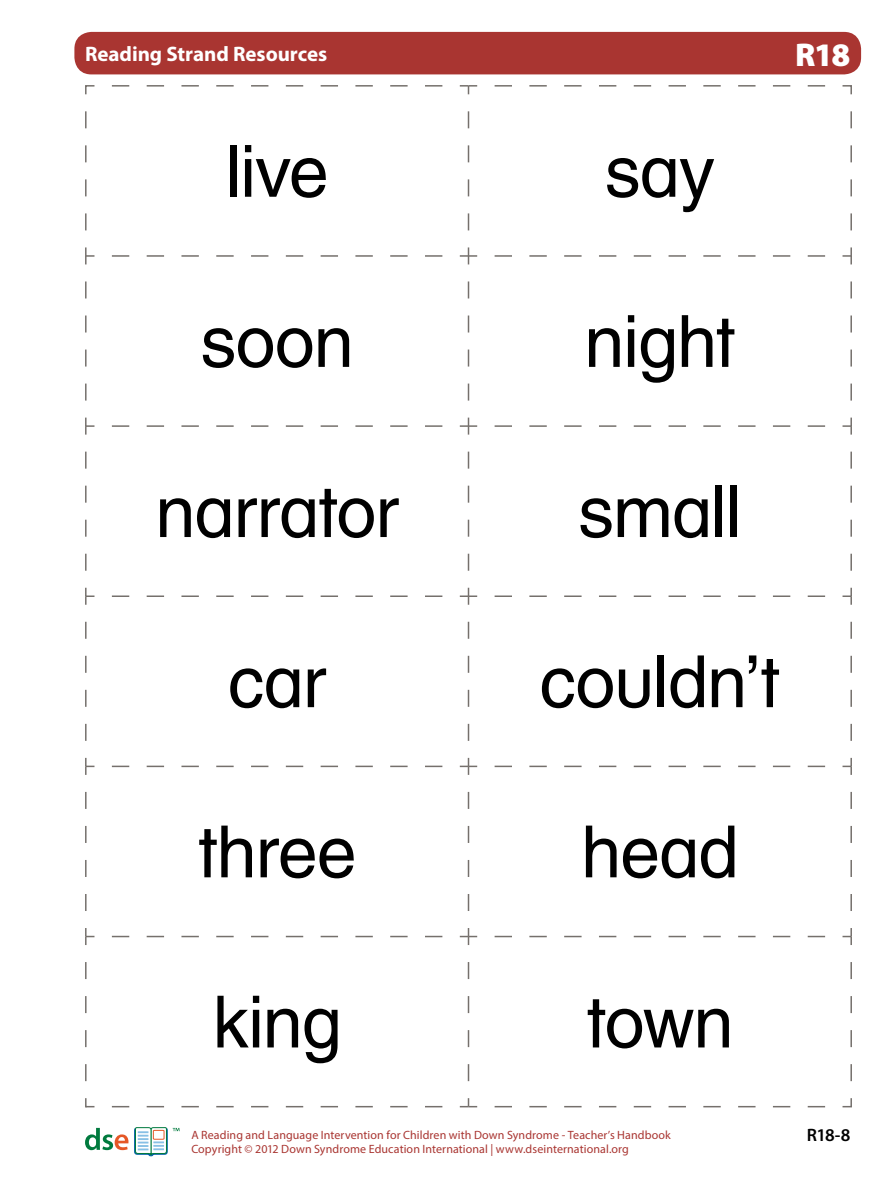
<style>
.page{position:relative;width:893px;height:1191px;background:#fff}
.page>*{position:absolute;margin:0;border:0;box-sizing:border-box;transform-origin:0 0}
.card-text{font:72px "Helvetica Textbook Com";letter-spacing:-.015em;color:#000}
.t1{font:900 33px "Myriad Pro";color:#fff}
.t2{font:700 21px "Myriad Pro";letter-spacing:-.005em;color:#fff}
.t3{font:600 18px "Myriad Pro";color:#000}
.t4{font:12px "Myriad Pro";letter-spacing:.005em;color:#a93531}
</style>
<div class="page">
<svg style="left:85px;top:1127px;width:43px;height:23px"></svg>
<svg style="left:134px;top:1127px;width:46px;height:29px"></svg>
<div style="left:74px;top:32px;width:787px;height:42px;background:#a93531;border-radius:17px"></div>
<svg style="left:468px;top:281px;width:1px;height:119px"></svg>
<svg style="left:468px;top:451px;width:1px;height:120px"></svg>
<svg style="left:468px;top:621px;width:1px;height:120px"></svg>
<svg style="left:468px;top:791px;width:1px;height:120px"></svg>
<svg style="left:468px;top:962px;width:1px;height:119px"></svg>
<svg style="left:85px;top:85px;width:385px;height:172px"></svg>
<svg style="left:850px;top:111px;width:2px;height:119px"></svg>
<svg style="left:467px;top:85px;width:385px;height:9px"></svg>
<svg style="left:112px;top:255px;width:339px;height:2px"></svg>
<svg style="left:85px;top:281px;width:2px;height:119px"></svg>
<svg style="left:85px;top:255px;width:9px;height:9px"></svg>
<svg style="left:495px;top:255px;width:331px;height:2px"></svg>
<svg style="left:460px;top:247px;width:17px;height:17px"></svg>
<svg style="left:850px;top:281px;width:2px;height:119px"></svg>
<svg style="left:842px;top:247px;width:10px;height:17px"></svg>
<svg style="left:112px;top:425px;width:331px;height:2px"></svg>
<svg style="left:85px;top:451px;width:2px;height:120px"></svg>
<svg style="left:85px;top:417px;width:9px;height:17px"></svg>
<svg style="left:495px;top:425px;width:331px;height:2px"></svg>
<svg style="left:460px;top:417px;width:17px;height:17px"></svg>
<svg style="left:850px;top:451px;width:2px;height:120px"></svg>
<svg style="left:842px;top:417px;width:10px;height:17px"></svg>
<svg style="left:112px;top:595px;width:331px;height:2px"></svg>
<svg style="left:85px;top:621px;width:2px;height:120px"></svg>
<svg style="left:85px;top:588px;width:9px;height:17px"></svg>
<svg style="left:495px;top:595px;width:331px;height:2px"></svg>
<svg style="left:460px;top:588px;width:17px;height:17px"></svg>
<svg style="left:850px;top:621px;width:2px;height:120px"></svg>
<svg style="left:842px;top:588px;width:10px;height:17px"></svg>
<svg style="left:112px;top:765px;width:331px;height:2px"></svg>
<svg style="left:85px;top:791px;width:2px;height:120px"></svg>
<svg style="left:85px;top:758px;width:9px;height:17px"></svg>
<svg style="left:495px;top:765px;width:331px;height:2px"></svg>
<svg style="left:460px;top:758px;width:17px;height:17px"></svg>
<svg style="left:850px;top:791px;width:2px;height:120px"></svg>
<svg style="left:842px;top:758px;width:10px;height:17px"></svg>
<svg style="left:112px;top:935px;width:331px;height:2px"></svg>
<svg style="left:495px;top:935px;width:331px;height:2px"></svg>
<svg style="left:460px;top:928px;width:17px;height:17px"></svg>
<svg style="left:850px;top:962px;width:2px;height:119px"></svg>
<svg style="left:842px;top:928px;width:10px;height:17px"></svg>
<svg style="left:112px;top:1106px;width:331px;height:1px"></svg>
<svg style="left:85px;top:928px;width:9px;height:180px"></svg>
<svg style="left:460px;top:1098px;width:392px;height:10px"></svg>
<h3 class="t2" style="left:85px;top:40px;width:244px">Reading Strand Resources</h3>
<h2 class="t1" style="left:795px;top:36px;width:57px">R18</h2>
<p class="card-text" style="left:226px;top:126px;width:105px">live</p>
<p class="card-text" style="left:200px;top:296px;width:155px">soon</p>
<p class="card-text" style="left:605px;top:126px;width:112px">say</p>
<p class="card-text" style="left:584px;top:296px;width:153px">night</p>
<p class="card-text" style="left:155px;top:466px;width:245px">narrator</p>
<p class="card-text" style="left:578px;top:466px;width:165px">small</p>
<p class="card-text" style="left:228px;top:636px;width:100px">car</p>
<p class="card-text" style="left:540px;top:636px;width:242px">couldn’t</p>
<p class="card-text" style="left:198px;top:806px;width:161px">three</p>
<p class="card-text" style="left:581px;top:806px;width:159px">head</p>
<p class="card-text" style="left:213px;top:976px;width:130px">king</p>
<p class="card-text" style="left:586px;top:976px;width:149px">town</p>
<p class="t4" style="left:191px;top:1127px;width:481px">A Reading and Language Intervention for Children with Down Syndrome - Teacher’s Handbook</p>
<h3 class="t3" style="left:807px;top:1123px;width:45px">R18-8</h3>
<p class="t4" style="left:191px;top:1141px;width:439px">Copyright © 2012 Down Syndrome Education International | www.dseinternational.org</p>
</div>
